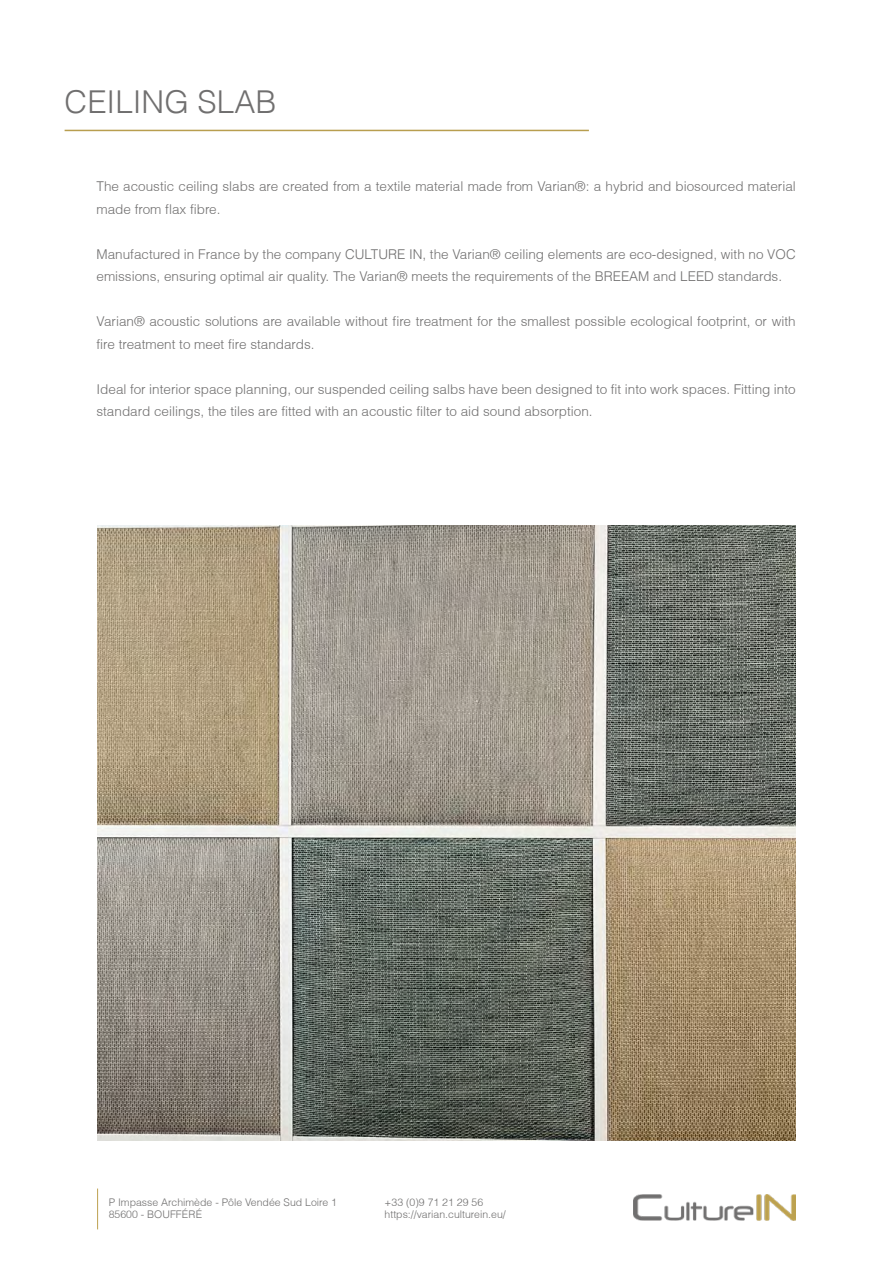
<style>
.page{position:relative;width:893px;height:1263px;background:#fff}
.page>*{position:absolute;margin:0;border:0;box-sizing:border-box;transform-origin:0 0}
.t1{font:300 31.5px "Helvetica";color:#706f6f}
.t2{font:300 13.5px/22.5px "Helvetica";color:#706f6f}
.t3{font:300 10.5px/12.6px "Helvetica";color:#706f6f}
</style>
<div class="page">
<img style="left:98px;top:525px;width:698px;height:616px">
<hr style="left:65px;top:130px;width:524px;height:1px;background:#b89e4f">
<hr style="left:97px;top:1188px;width:1px;height:41px;background:#bda150">
<img style="left:633px;top:1195px;width:163px;height:26px">
<h1 class="t1" style="left:65px;top:82px;width:213px">CEILING SLAB</h1>
<p class="t2" style="left:96px;top:175px;width:701px">The acoustic ceiling slabs are created from a textile material made from Varian®: a hybrid and biosourced material made from flax fibre.</p>
<p class="t2" style="left:96px;top:242px;width:701px">Manufactured in France by the company CULTURE IN, the Varian® ceiling elements are eco-designed, with no VOC emissions, ensuring optimal air quality. The Varian® meets the requirements of the BREEAM and LEED standards.</p>
<p class="t2" style="left:96px;top:310px;width:701px">Varian® acoustic solutions are available without fire treatment for the smallest possible ecological footprint, or with fire treatment to meet fire standards.</p>
<p class="t2" style="left:96px;top:377px;width:701px">Ideal for interior space planning, our suspended ceiling salbs have been designed to fit into work spaces. Fitting into standard ceilings, the tiles are fitted with an acoustic filter to aid sound absorption.</p>
<p class="t3" style="left:109px;top:1195px;width:230px">P Impasse Archimède - Pôle Vendée Sud Loire 1<br>85600 - BOUFFÉRÉ</p>
<p class="t3" style="left:385px;top:1195px;width:123px">+33 (0)9 71 21 29 56 https://varian.culturein.eu/</p>
</div>
